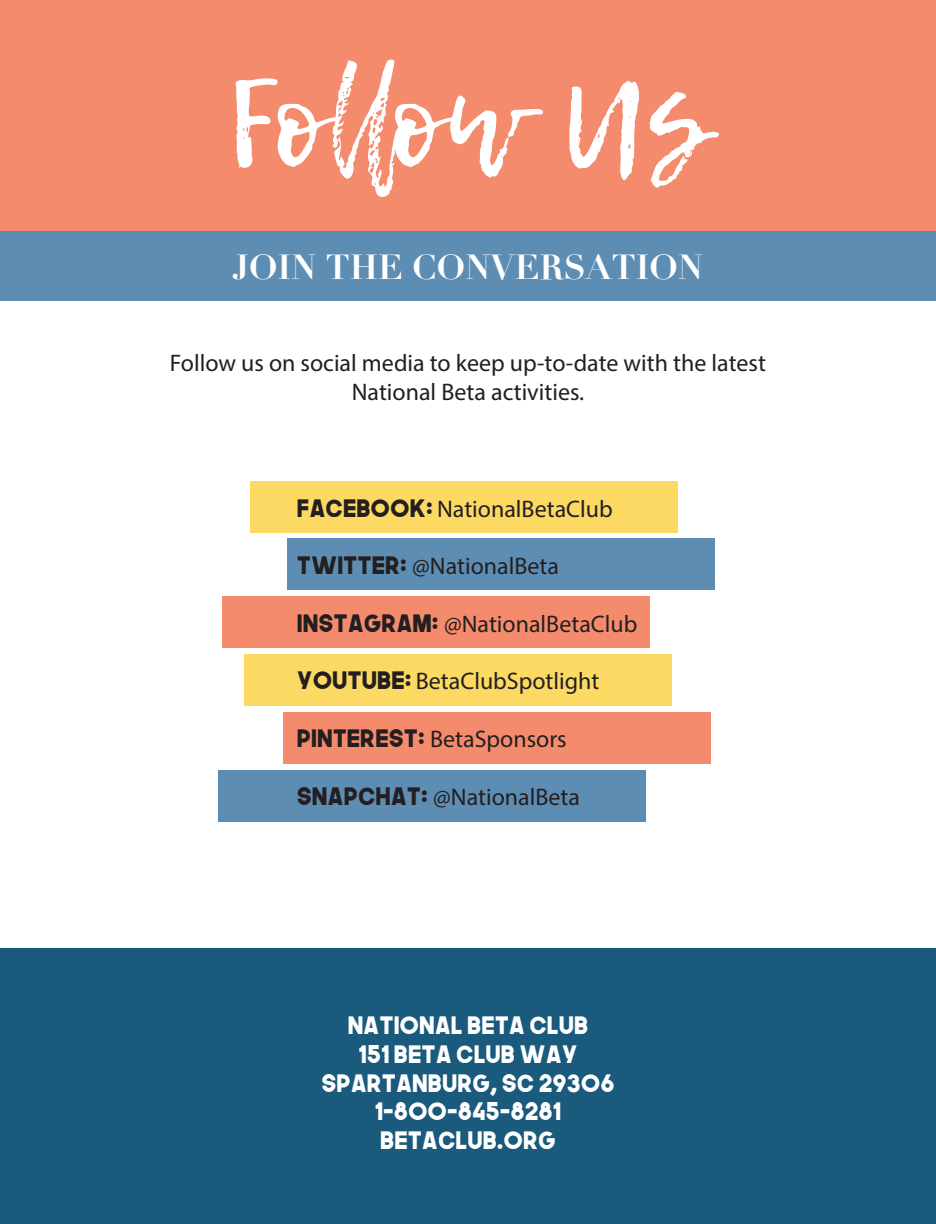
<style>
.page{position:relative;width:936px;height:1224px;background:#fff}
.page>*{position:absolute;margin:0;border:0;box-sizing:border-box;transform-origin:0 0}
.t1{font:120px "Lemon Tuesday";color:#fff}
.t2{font:700 34px "Didot";color:#fff}
.t3{font:24px/28.8px "Myriad Pro";color:#231f20;text-align:center}
.t4{font:24px/28.8px "The Next Font";color:#fff;text-align:center}
.s1{font-family:"The Next Font"}
</style>
<div class="page">
<div style="left:218px;top:770px;width:428px;height:52px;background:#5e8db4"></div>
<div style="left:284px;top:712px;width:427px;height:52px;background:#f58b6d"></div>
<div style="left:245px;top:654px;width:427px;height:52px;background:#fbd963"></div>
<div style="left:222px;top:596px;width:428px;height:52px;background:#f58b6d"></div>
<div style="left:288px;top:538px;width:427px;height:52px;background:#5e8db4"></div>
<div style="left:250px;top:481px;width:428px;height:52px;background:#fbd963"></div>
<div style="left:0;top:949px;width:936px;height:275px;background:#1a5a7d"></div>
<div style="left:0;top:226px;width:936px;height:75px;background:#5e8db4"></div>
<div style="left:0;top:0;width:936px;height:230px;background:#f58b6d"></div>
<h1 class="t1" style="left:227px;top:53px;width:483px">Follow Us</h1>
<h2 class="t2" style="left:232px;top:246px;width:472px">JOIN THE CONVERSATION</h2>
<p class="t3" style="left:170px;top:348px;width:598px">Follow us on social media to keep up-to-date with the latest<br>National Beta activities.</p>
<p class="t3" style="left:297px;top:494px;width:317px"><span class="s1">FACEBOOK:</span> NationalBetaClub</p>
<p class="t3" style="left:297px;top:551px;width:264px"><span class="s1">TWITTER:</span> @NationalBeta</p>
<p class="t3" style="left:297px;top:609px;width:342px"><span class="s1">INSTAGRAM:</span> @NationalBetaClub</p>
<p class="t3" style="left:297px;top:667px;width:304px"><span class="s1">YOUTUBE:</span> BetaClubSpotlight</p>
<p class="t3" style="left:297px;top:724px;width:271px"><span class="s1">PINTEREST:</span> BetaSponsors</p>
<p class="t3" style="left:297px;top:782px;width:285px"><span class="s1">SNAPCHAT:</span> @NationalBeta</p>
<p class="t4" style="left:321px;top:1009px;width:295px">NATIONAL BETA CLUB<br>151 BETA CLUB WAY<br>SPARTANBURG, SC 29306<br>1-800-845-8281<br>BETACLUB.ORG</p>
</div>
